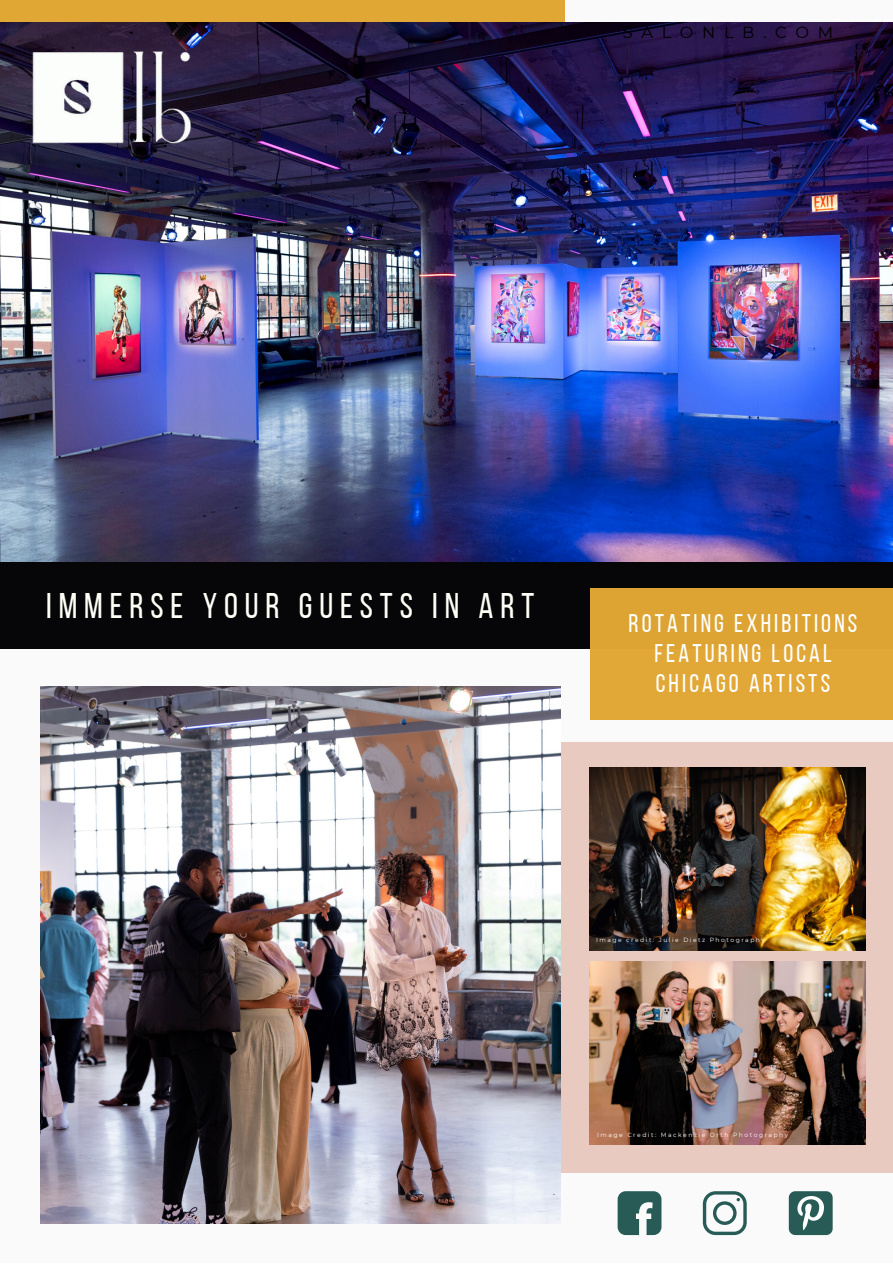
<style>
.page{position:relative;width:893px;height:1264px;background:#fff}
.page>*{position:absolute;margin:0;border:0;box-sizing:border-box;transform-origin:0 0}
.t1{font:35.55px "Bebas Neue";letter-spacing:.195em;color:#fffff8}
.t2{font:25.5px/30.3px "Bebas Neue";letter-spacing:.125em;color:#fff;text-align:center}
.t3{font:16.2px "Montserrat";letter-spacing:.535em;color:#000}
.t4{font:6px "Montserrat";letter-spacing:.25em;color:#fff}
</style>
<div class="page">
<div style="left:0;top:0;width:892px;height:1262px;background:#fafafa"></div>
<div style="left:112px;top:742px;width:780px;height:430px;background:#e8cac0"></div>
<div style="left:0;top:0;width:565px;height:404px;background:#e1a734"></div>
<img style="left:0;top:23px;width:892px;height:539px">
<img style="left:40px;top:686px;width:520px;height:537px">
<div style="left:0;top:562px;width:892px;height:86px;background:#060608"></div>
<img style="left:20px;top:42px;width:185px;height:113px">
<div style="left:589px;top:588px;width:303px;height:132px;background:#e1a734"></div>
<img style="left:589px;top:767px;width:276px;height:183px">
<img style="left:589px;top:961px;width:276px;height:183px">
<svg style="left:617px;top:1191px;width:44px;height:43px"></svg>
<svg style="left:788px;top:1191px;width:44px;height:43px"></svg>
<svg style="left:702px;top:1191px;width:44px;height:43px"></svg>
<h3 class="t3" style="left:622px;top:22px;width:212px">SALONLB.COM</h3>
<h1 class="t1" style="left:46px;top:591px;width:489px">IMMERSE YOUR GUESTS IN ART</h1>
<h2 class="t2" style="left:628px;top:610px;width:230px">ROTATING EXHIBITIONS<br>FEATURING LOCAL<br>CHICAGO ARTISTS</h2>
<p class="t4" style="left:596px;top:936px;width:170px">Image credit: Julie Dietz Photography</p>
<p class="t4" style="left:597px;top:1131px;width:192px">Image Credit: Mackenzie Orth Photography</p>
</div>
